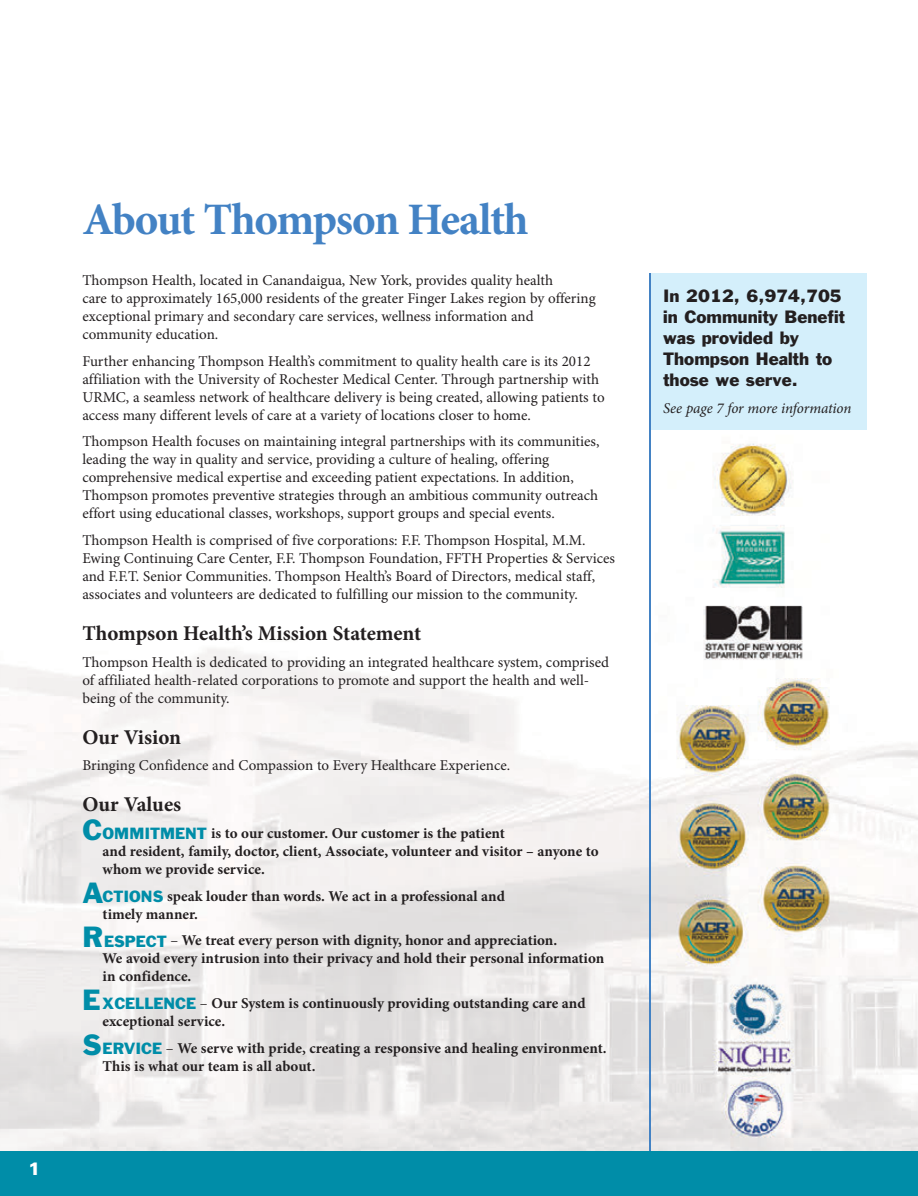
<style>
.page{position:relative;width:918px;height:1196px;background:#fff}
.page>*{position:absolute;margin:0;border:0;box-sizing:border-box;transform-origin:0 0}
.t1{font:700 45px "Minion Pro";letter-spacing:-.035em;color:#4382c4}
.t2{font:27px/44.7px "Franklin Gothic";color:#008da8}
.t3{font:700 21px "Minion Pro";color:#231f20}
.t4{font:900 18px "Univers";color:#fff}
.t5{font:16.5px/21px "Franklin Gothic";color:#231f20}
.t6{font:15px/18px "Minion Pro";color:#231f20}
.t7{font:700 15px/18px "Minion Pro";color:#231f20}
.t8{font:italic 15px "Minion Pro";letter-spacing:-.01em;color:#231f20}
.s1{font-family:"Franklin Gothic";font-weight:400;color:#008da8}
.s2{font-weight:400}
</style>
<div class="page">
<img style="left:0;top:273px;width:917px;height:878px">
<div style="left:650px;top:273px;width:216px;height:157px;background:#d4effb"></div>
<hr style="left:649px;top:273px;width:2px;height:895px;background:#4382c4">
<div style="left:0;top:1151px;width:917px;height:44px;background:#008da8"></div>
<div style="left:1px;top:1150px;width:916px;height:40px;background:#008da8"></div>
<p class="t4" style="left:28px;top:1161px;width:14px">1</p>
<h1 class="t1" style="left:82px;top:203px;width:447px">About Thompson Health</h1>
<p class="t6" style="left:82px;top:272px;width:514px">Thompson Health, located in Canandaigua, New York, provides quality health<br>care to approximately 165,000 residents of the greater Finger Lakes region by offering exceptional primary and secondary care services, wellness information and community education.</p>
<p class="t6" style="left:82px;top:353px;width:523px">Further enhancing Thompson Health’s commitment to quality health care is its 2012 affiliation with the University of Rochester Medical Center. Through partnership with URMC, a seamless network of healthcare delivery is being created, allowing patients to access many different levels of care at a variety of locations closer to home.</p>
<p class="t6" style="left:82px;top:434px;width:518px">Thompson Health focuses on maintaining integral partnerships with its communities, leading the way in quality and service, providing a culture of healing, offering comprehensive medical expertise and exceeding patient expectations. In addition, Thompson promotes preventive strategies through an ambitious community outreach effort using educational classes, workshops, support groups and special events.</p>
<p class="t6" style="left:82px;top:532px;width:534px">Thompson Health is comprised of five corporations: F.F. Thompson Hospital, M.M.<br>Ewing Continuing Care Center, F.F. Thompson Foundation, FFTH Properties &amp; Services and F.F.T. Senior Communities. Thompson Health’s Board of Directors, medical staff, associates and volunteers are dedicated to fulfilling our mission to the community.</p>
<h3 class="t3" style="left:82px;top:625px;width:340px">Thompson Health’s Mission Statement</h3>
<p class="t6" style="left:82px;top:654px;width:528px">Thompson Health is dedicated to providing an integrated healthcare system, comprised of affiliated health-related corporations to promote and support the health and well&shy;being of the community.</p>
<h3 class="t3" style="left:82px;top:729px;width:100px">Our Vision</h3>
<p class="t6" style="left:82px;top:757px;width:429px">Bringing Confidence and Compassion to Every Healthcare Experience.</p>
<h3 class="t3" style="left:82px;top:796px;width:100px">Our Values</h3>
<p class="t7" style="left:103px;top:825px;width:497px"><span class="s1">OMMITMENT</span> is to our customer. Our customer is the patient<br>and resident, family, doctor, client, Associate, volunteer and visitor – anyone to whom we provide service.</p>
<p class="t7" style="left:103px;top:888px;width:403px"><span class="s1">CTIONS</span> speak louder than words. We act in a professional and timely manner.</p>
<p class="t7" style="left:103px;top:932px;width:503px"><span class="s1">ESPECT</span> <span class="s2">–</span> We treat every person with dignity, honor and appreciation.<br>We avoid every intrusion into their privacy and hold their personal information in confidence.</p>
<p class="t7" style="left:103px;top:995px;width:484px"><span class="s1">XCELLENCE</span> <span class="s2">–</span> Our System is continuously providing outstanding care and exceptional service.</p>
<p class="t7" style="left:103px;top:1040px;width:505px"><span class="s1">ERVICE</span> <span class="s2">–</span> We serve with pride, creating a responsive and healing environment.<br>This is what our team is all about.</p>
<h2 class="t2" style="left:82px;top:809px;width:21px">C</h2>
<h2 class="t2" style="left:82px;top:872px;width:23px">A<br>R</h2>
<h2 class="t2" style="left:82px;top:979px;width:21px">E<br>S</h2>
<p class="t5" style="left:663px;top:287px;width:183px">In 2012, 6,974,705 in Community Benefit was provided by<br>Thompson Health to those we serve.</p>
<p class="t8" style="left:663px;top:402px;width:190px">See page 7 for more information</p>
</div>
